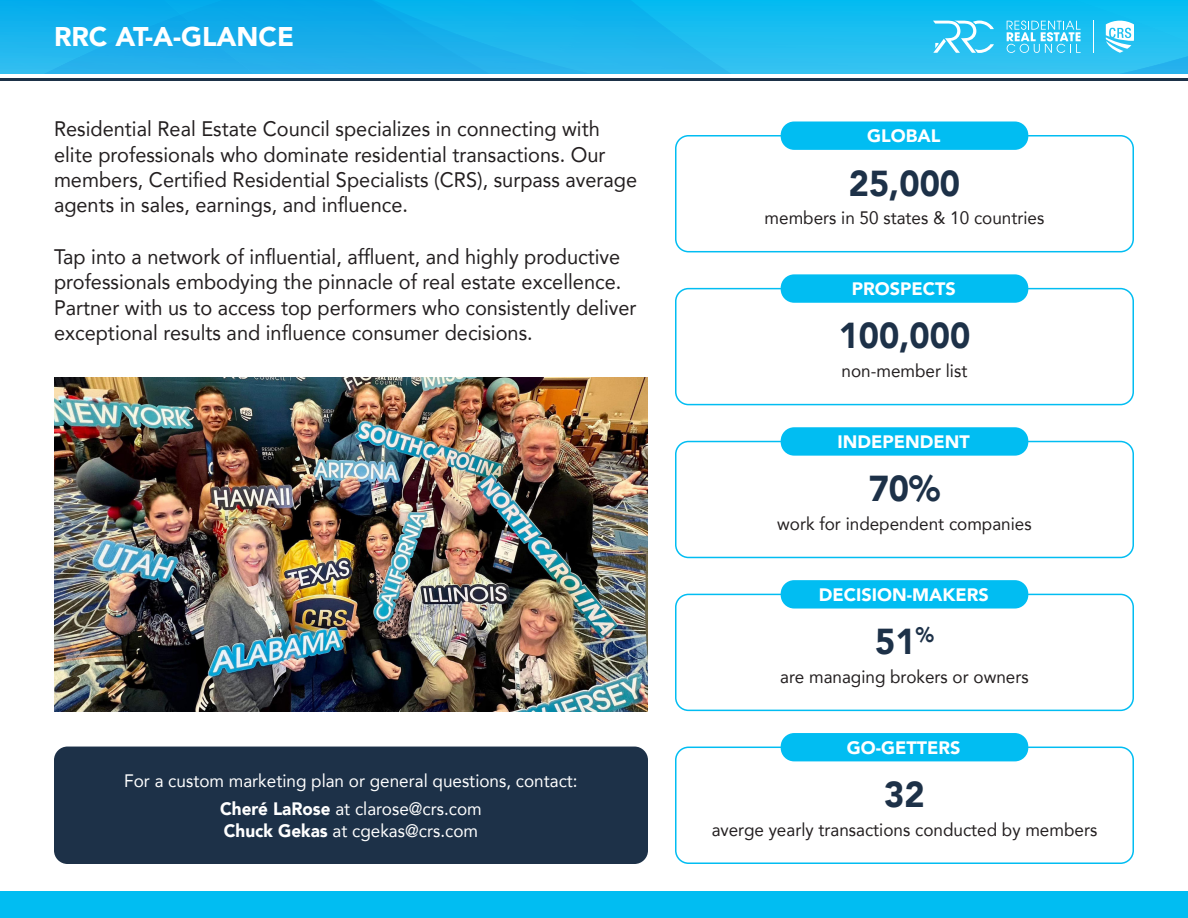
<style>
.page{position:relative;width:1188px;height:918px;background:#fff}
.page>*{position:absolute;margin:0;border:0;box-sizing:border-box;transform-origin:0 0}
.t1{font:900 36px "Avenir";color:#1d3148;scale:.95 1}
.t2{font:900 27px "Avenir";color:#fff}
.t3{font:21px/25.2px "Avenir";color:#231f20;scale:.95 1}
.t4{font:18px "Avenir";color:#231f20;scale:.95 1}
.t5{font:18px "Avenir";color:#fff;scale:.95 1}
.t6{font:900 18px "Avenir";color:#fff}
.s1{font-weight:900}
</style>
<div class="page">
<div style="left:0;top:0;width:1188px;height:74px;background:linear-gradient(to bottom,#04b3ee,#31b9ee)"></div>
<div style="left:0;top:891px;width:1188px;height:27px;background:#01bdf2"></div>
<hr style="left:0;top:78px;width:1188px;height:3px;background:#1d3148">
<hr style="left:1093px;top:21px;width:1px;height:32px;background:#fff">
<svg style="left:933px;top:21px;width:61px;height:32px"></svg>
<svg style="left:1106px;top:21px;width:28px;height:32px"></svg>
<svg style="left:1007px;top:21px;width:74px;height:32px;background:#5bd1f4"></svg>
<div style="left:675px;top:135px;width:459px;height:117px;border:2px solid #01bdf2;border-radius:13px"></div>
<div style="left:781px;top:122px;width:247px;height:28px;background:#01bdf2;border-radius:14px"></div>
<div style="left:675px;top:288px;width:459px;height:117px;border:2px solid #01bdf2;border-radius:13px"></div>
<div style="left:781px;top:274px;width:247px;height:29px;background:#01bdf2;border-radius:14px"></div>
<div style="left:675px;top:441px;width:459px;height:117px;border:2px solid #01bdf2;border-radius:13px"></div>
<div style="left:781px;top:427px;width:247px;height:29px;background:#01bdf2;border-radius:14px"></div>
<div style="left:675px;top:594px;width:459px;height:117px;border:2px solid #01bdf2;border-radius:13px"></div>
<div style="left:781px;top:580px;width:247px;height:29px;background:#01bdf2;border-radius:14px"></div>
<div style="left:675px;top:747px;width:459px;height:117px;border:2px solid #01bdf2;border-radius:13px"></div>
<div style="left:781px;top:733px;width:247px;height:28px;background:#01bdf2;border-radius:14px"></div>
<img style="left:54px;top:377px;width:594px;height:334px">
<div style="left:54px;top:747px;width:594px;height:117px;background:#1d3148;border-radius:14px"></div>
<p class="t2" style="left:54px;top:13px;width:242px">RRC AT-A-GLANCE</p>
<p class="t3" style="left:54px;top:116px;width:615px">Residential Real Estate Council specializes in connecting with elite professionals who dominate residential transactions. Our members, Certified Residential Specialists (CRS), surpass average agents in sales, earnings, and influence.</p>
<p class="t3" style="left:54px;top:244px;width:615px">Tap into a network of influential, affluent, and highly productive professionals embodying the pinnacle of real estate excellence.<br>Partner with us to access top performers who consistently deliver exceptional results and influence consumer decisions.</p>
<p class="t5" style="left:124px;top:766px;width:479px">For a custom marketing plan or general questions, contact:</p>
<p class="t5" style="left:220px;top:794px;width:277px"><span class="s1">Cheré LaRose</span> at clarose@crs.com</p>
<p class="t5" style="left:224px;top:816px;width:269px"><span class="s1">Chuck Gekas</span> at cgekas@crs.com</p>
<p class="t6" style="left:867px;top:120px;width:75px">GLOBAL</p>
<p class="t1" style="left:849px;top:152px;width:119px">25,000</p>
<p class="t4" style="left:765px;top:203px;width:296px">members in 50 states &amp; 10 countries</p>
<p class="t6" style="left:852px;top:273px;width:105px">PROSPECTS</p>
<p class="t1" style="left:839px;top:305px;width:140px">100,000</p>
<p class="t4" style="left:842px;top:356px;width:134px">non-member list</p>
<p class="t6" style="left:838px;top:426px;width:134px">INDEPENDENT</p>
<p class="t1" style="left:869px;top:458px;width:77px">70%</p>
<p class="t4" style="left:777px;top:509px;width:269px">work for independent companies</p>
<p class="t6" style="left:819px;top:579px;width:171px">DECISION-MAKERS</p>
<p class="t1" style="left:875px;top:611px;width:63px">51<sup>%</sup></p>
<p class="t4" style="left:780px;top:662px;width:263px">are managing brokers or owners</p>
<p class="t6" style="left:847px;top:732px;width:115px">GO-GETTERS</p>
<p class="t1" style="left:884px;top:764px;width:44px">32</p>
<p class="t4" style="left:712px;top:815px;width:407px">averge yearly transactions conducted by members</p>
</div>
